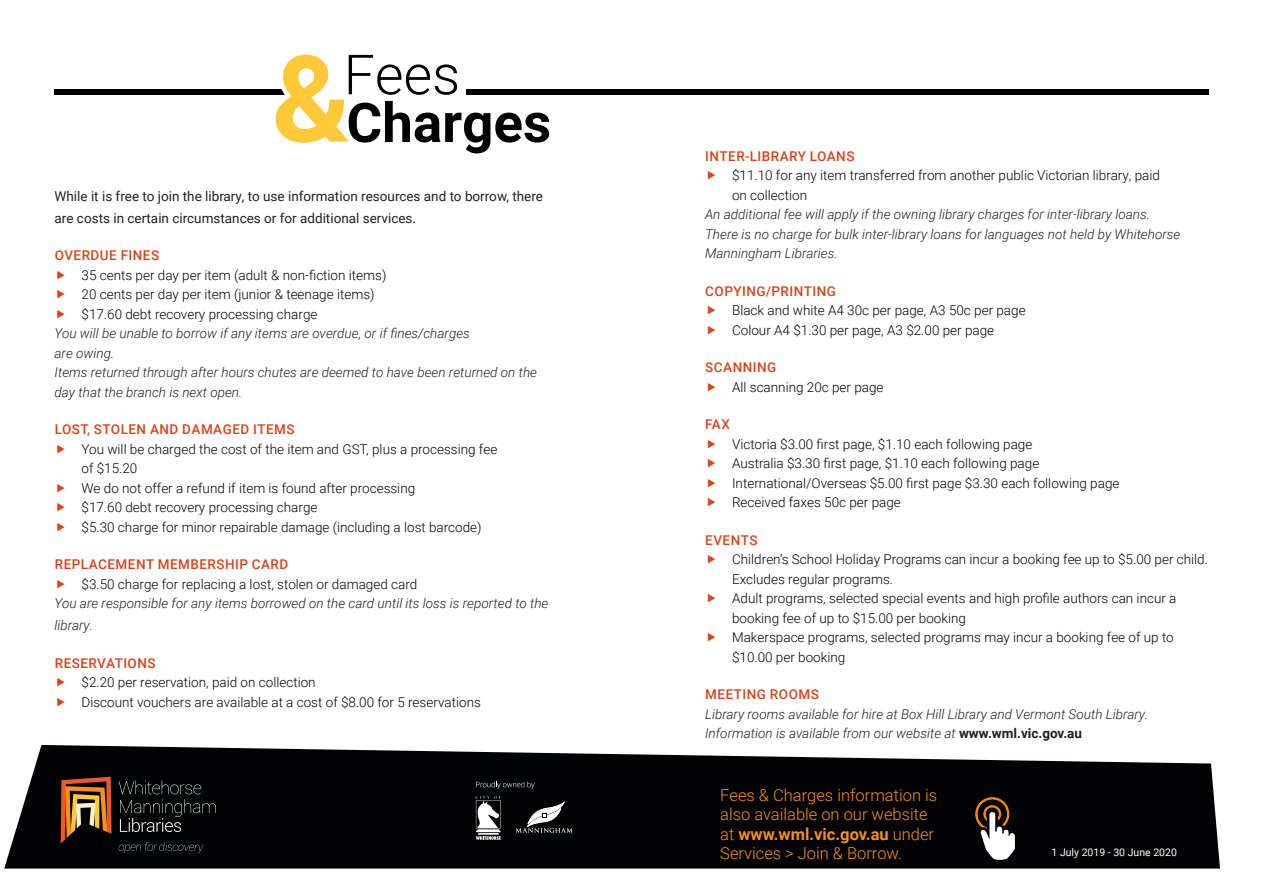
<style>
.page{position:relative;width:1263px;height:893px;background:#fff}
.page>*{position:absolute;margin:0;border:0;box-sizing:border-box;transform-origin:0 0}
.subhead{font:300 16.5px/19.5px "Roboto";color:#f68f1e}
.t1{font:300 13.5px/19.5px "Roboto";color:#010203}
.t2{font:italic 300 13.5px/19.5px "Roboto";color:#231f20}
.subhead-2{font:500 13.5px "Roboto";letter-spacing:.035em;color:#d8441c}
.t3{font:13.5px/21.6px "Roboto";color:#231f20}
.t4{font:10.5px "Roboto";color:#fff}
.s1{font-weight:700;font-style:normal}
.s2{font-weight:700}
</style>
<div class="page">
<svg style="left:4px;top:745px;width:1216px;height:124px;background:#1d1d1e"></svg>
<img style="left:955px;top:772px;width:80px;height:97px">
<div style="left:55px;top:89px;width:237px;height:6px;background:#010203"></div>
<svg style="left:515px;top:802px;width:58px;height:31px"></svg>
<svg style="left:476px;top:796px;width:25px;height:44px"></svg>
<svg style="left:476px;top:781px;width:59px;height:8px"></svg>
<svg style="left:61px;top:777px;width:51px;height:67px;background:#855022"></svg>
<svg style="left:119px;top:780px;width:97px;height:52px;background:#181919"></svg>
<svg style="left:119px;top:842px;width:84px;height:11px"></svg>
<svg style="left:275px;top:54px;width:274px;height:99px"></svg>
<div style="left:466px;top:90px;width:742px;height:5px;background:#010203"></div>
<p class="t3" style="left:55px;top:185px;width:490px">While it is free to join the library, to use information resources and to borrow, there are costs in certain circumstances or for additional services.</p>
<p class="subhead-2" style="left:55px;top:246px;width:106px">OVERDUE FINES</p>
<p class="t1" style="left:82px;top:265px;width:306px">35 cents per day per item (adult &amp; non-fiction items)</p>
<p class="t1" style="left:82px;top:284px;width:295px">20 cents per day per item (junior &amp; teenage items)</p>
<p class="t1" style="left:82px;top:304px;width:237px">$17.60 debt recovery processing charge</p>
<p class="t2" style="left:55px;top:323px;width:417px">You will be unable to borrow if any items are overdue, or if fines/charges are owing.</p>
<p class="t2" style="left:55px;top:362px;width:484px">Items returned through after hours chutes are deemed to have been returned on the day that the branch is next open.</p>
<p class="subhead-2" style="left:55px;top:420px;width:241px">LOST, STOLEN AND DAMAGED ITEMS</p>
<p class="t1" style="left:82px;top:439px;width:417px">You will be charged the cost of the item and GST, plus a processing fee of $15.20</p>
<p class="t1" style="left:82px;top:478px;width:335px">We do not offer a refund if item is found after processing</p>
<p class="t1" style="left:82px;top:497px;width:237px">$17.60 debt recovery processing charge</p>
<p class="t1" style="left:82px;top:517px;width:402px">$5.30 charge for minor repairable damage (including a lost barcode)</p>
<p class="subhead-2" style="left:55px;top:555px;width:235px">REPLACEMENT MEMBERSHIP CARD</p>
<p class="t1" style="left:82px;top:574px;width:337px">$3.50 charge for replacing a lost, stolen or damaged card</p>
<p class="t2" style="left:55px;top:592px;width:495px;line-height:21.6px">You are responsible for any items borrowed on the card until its loss is reported to the library.</p>
<p class="subhead-2" style="left:55px;top:653px;width:102px">RESERVATIONS</p>
<p class="t1" style="left:82px;top:672px;width:236px">$2.20 per reservation, paid on collection</p>
<p class="t1" style="left:82px;top:691px;width:401px">Discount vouchers are available at a cost of $8.00 for 5 reservations</p>
<p class="subhead-2" style="left:705px;top:146px;width:151px">INTER-LIBRARY LOANS</p>
<p class="t1" style="left:732px;top:165px;width:429px">$11.10 for any item transferred from another public Victorian library, paid on collection</p>
<p class="t2" style="left:705px;top:204px;width:446px">An additional fee will apply if the owning library charges for inter-library loans.</p>
<p class="t2" style="left:705px;top:224px;width:477px">There is no charge for bulk inter-library loans for languages not held by Whitehorse<br>Manningham Libraries.</p>
<p class="subhead-2" style="left:705px;top:281px;width:132px">COPYING/PRINTING</p>
<p class="t1" style="left:732px;top:300px;width:295px">Black and white A4 30c per page, A3 50c per page</p>
<p class="t1" style="left:732px;top:320px;width:264px">Colour A4 $1.30 per page, A3 $2.00 per page</p>
<p class="subhead-2" style="left:705px;top:358px;width:73px">SCANNING</p>
<p class="t1" style="left:732px;top:377px;width:153px">All scanning 20c per page</p>
<p class="subhead-2" style="left:705px;top:415px;width:26px">FAX</p>
<p class="t1" style="left:732px;top:434px;width:302px">Victoria $3.00 first page, $1.10 each following page</p>
<p class="t1" style="left:732px;top:453px;width:309px">Australia $3.30 first page, $1.10 each following page</p>
<p class="t1" style="left:732px;top:473px;width:389px">International/Overseas $5.00 first page $3.30 each following page</p>
<p class="t1" style="left:732px;top:492px;width:170px">Received faxes 50c per page</p>
<p class="subhead-2" style="left:705px;top:530px;width:54px">EVENTS</p>
<p class="t1" style="left:732px;top:549px;width:477px">Children’s School Holiday Programs can incur a booking fee up to $5.00 per child.<br>Excludes regular programs.</p>
<p class="t1" style="left:732px;top:588px;width:446px">Adult programs, selected special events and high profile authors can incur a booking fee of up to $15.00 per booking</p>
<p class="t1" style="left:732px;top:627px;width:443px">Makerspace programs, selected programs may incur a booking fee of up to $10.00 per booking</p>
<p class="subhead-2" style="left:705px;top:685px;width:115px">MEETING ROOMS</p>
<p class="t2" style="left:705px;top:704px;width:445px">Library rooms available for hire at Box Hill Library and Vermont South Library.<br>Information is available from our website at <span class="s1">www.wml.vic.gov.au</span></p>
<p class="subhead" style="left:720px;top:784px;width:218px">Fees &amp; Charges information is also available on our website at <span class="s2">www.wml.vic.gov.au</span> under<br>Services &gt; Join &amp; Borrow.</p>
<p class="t4" style="left:1051px;top:845px;width:127px">1 July 2019 - 30 June 2020</p>
</div>
